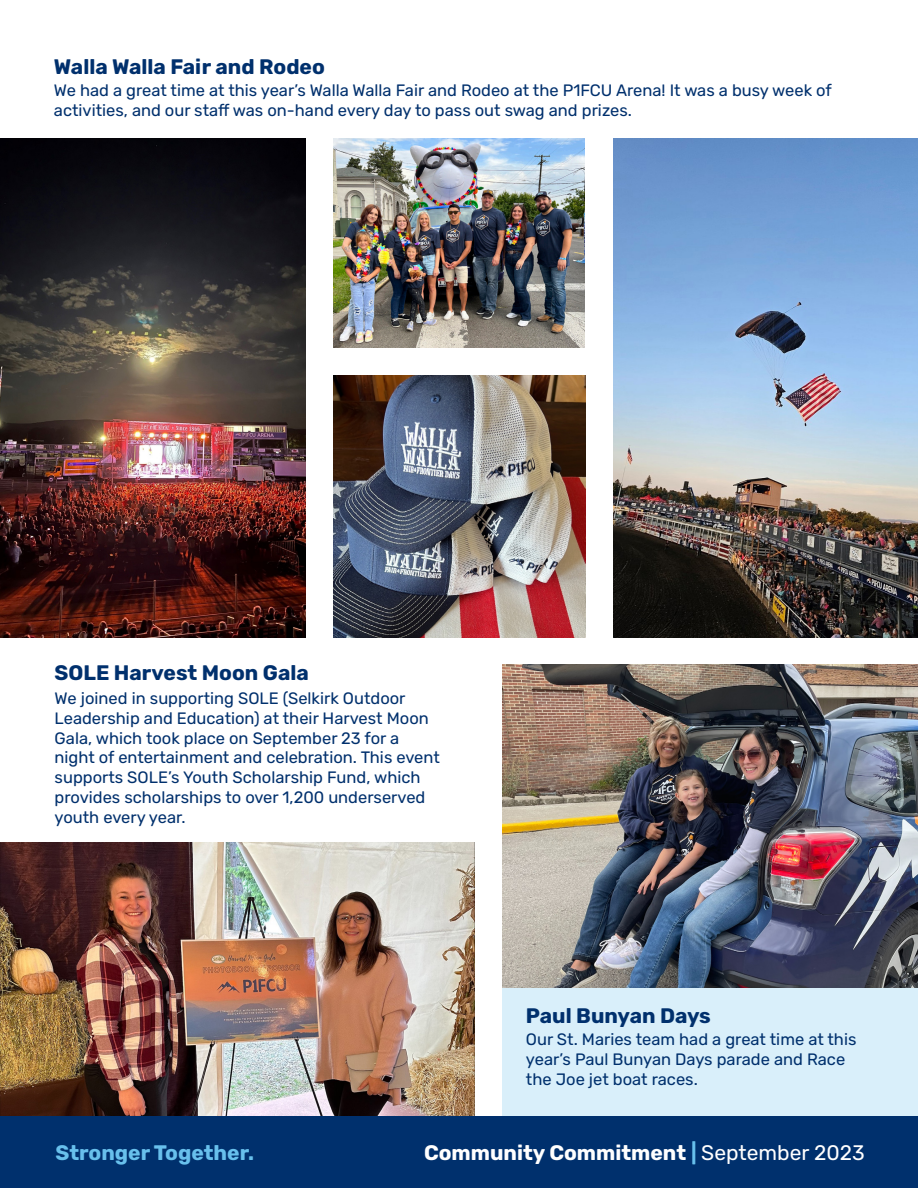
<style>
.page{position:relative;width:918px;height:1188px;background:#fff}
.page>*{position:absolute;margin:0;border:0;box-sizing:border-box;transform-origin:0 0}
.t1{font:700 21px "Rubik";color:#00306d}
.t2{font:700 21px "Rubik";color:#fff}
.t3{font:700 21px "Rubik";color:#68c0ec}
.t4{font:16.5px/19.8px "Rubik";color:#00306d}
.s1{color:#68c0ec}
.s2{font-weight:400}
</style>
<div class="page">
<div style="left:0;top:1116px;width:918px;height:72px;background:#00306d"></div>
<div style="left:502px;top:800px;width:416px;height:316px;background:#d9effa"></div>
<img style="left:614px;top:139px;width:304px;height:498px">
<img style="left:0;top:842px;width:474px;height:274px">
<img style="left:502px;top:664px;width:416px;height:323px">
<img style="left:0;top:139px;width:306px;height:498px">
<img style="left:333px;top:139px;width:252px;height:208px">
<img style="left:333px;top:375px;width:252px;height:262px">
<p class="t1" style="left:54px;top:55px;width:272px">Walla Walla Fair and Rodeo</p>
<p class="t4" style="left:54px;top:81px;width:779px">We had a great time at this year’s Walla Walla Fair and Rodeo at the P1FCU Arena! It was a busy week of activities, and our staff was on-hand every day to pass out swag and prizes.</p>
<p class="t1" style="left:55px;top:661px;width:256px">SOLE Harvest Moon Gala</p>
<p class="t4" style="left:55px;top:689px;width:387px">We joined in supporting SOLE (Selkirk Outdoor Leadership and Education) at their Harvest Moon Gala, which took place on September 23 for a night of entertainment and celebration. This event supports SOLE’s Youth Scholarship Fund, which provides scholarships to over 1,200 underserved youth every year.</p>
<p class="t1" style="left:526px;top:1004px;width:186px">Paul Bunyan Days</p>
<p class="t4" style="left:526px;top:1030px;width:332px">Our St. Maries team had a great time at this year’s Paul Bunyan Days parade and Race the Joe jet boat races.</p>
<p class="t3" style="left:55px;top:1141px;width:200px">Stronger Together.</p>
<p class="t2" style="left:424px;top:1141px;width:442px">Community Commitment <span class="s1">|</span> <span class="s2">September 2023</span></p>
</div>
